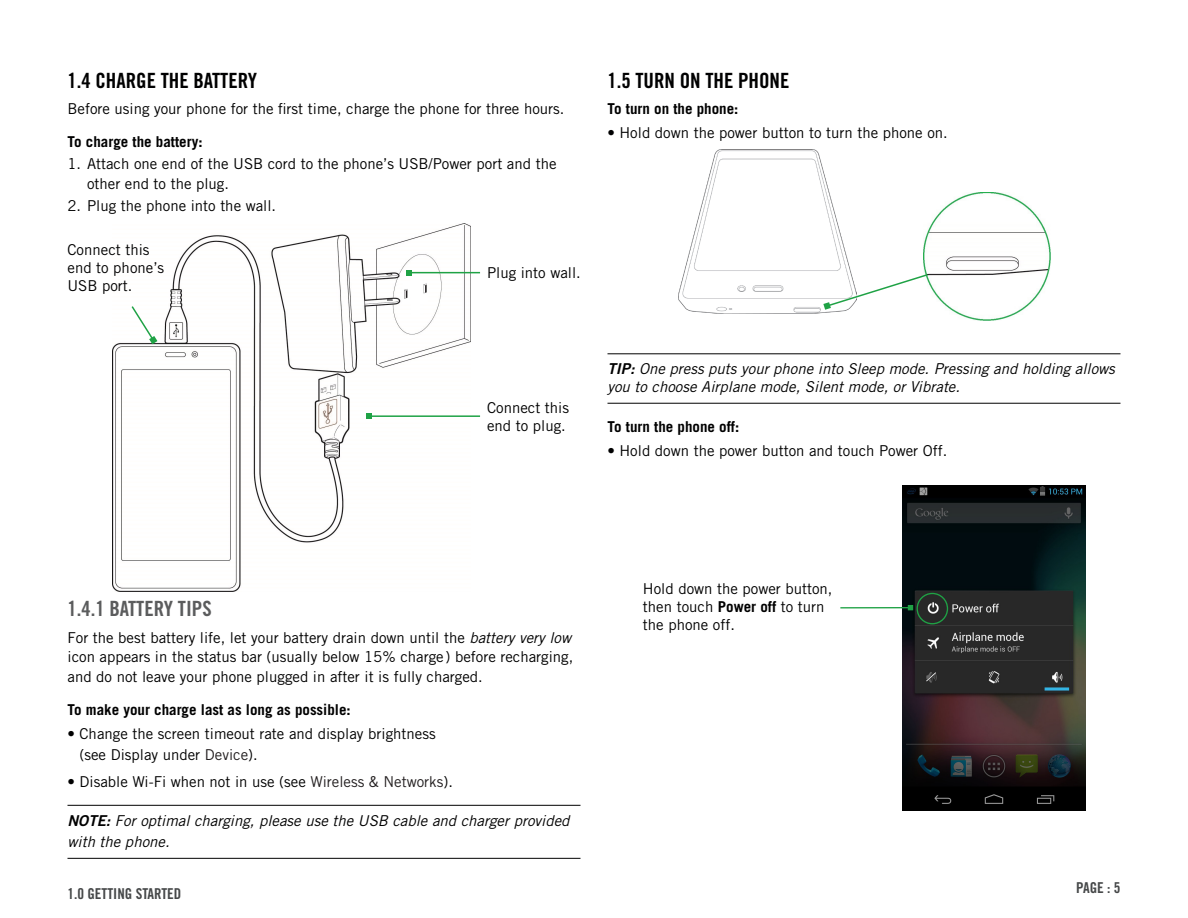
<style>
.page{position:relative;width:1188px;height:918px;background:#fff}
.page>*{position:absolute;margin:0;border:0;box-sizing:border-box;transform-origin:0 0}
.Head_2{font:21px "Trade Gothic LT Pro Bd Cn 20";color:#000001}
.Head_3_Mid_Page{font:21px "Trade Gothic LT Pro Bd Cn 20";color:#5b5c5d}
.Body_Copy{font:15px/19.5px "Trade Gothic LT Pro";color:#000001}
.Tips___Notes{font:italic 15px/18px "Trade Gothic LT Pro";color:#000001}
.Call_Out_-_Flush_Lef{font:15px/18px "Trade Gothic LT Pro";color:#000001}
.Body_Head{font:700 15px "Trade Gothic LT Pro";color:#000001}
.Call_Out_-_Flush_Rig{font:15px/18px "Trade Gothic LT Pro";color:#000001}
.Footer_Text{font:15px "Trade Gothic LT Pro Bd Cn 20";color:#464849}
.s1{font-family:"Trade Gothic LT Pro Bd 2 Obl";font-style:normal}
.s2{font-style:italic}
.s3{color:#231f20}
.s4{font-weight:700}
</style>
<div class="page">
<hr style="left:608px;top:354px;width:512px;height:1px;background:#000001">
<hr style="left:608px;top:403px;width:512px;height:1px;background:#000001">
<hr style="left:68px;top:805px;width:512px;height:1px;background:#000001">
<hr style="left:68px;top:858px;width:512px;height:1px;background:#000001">
<img style="left:113px;top:224px;width:358px;height:367px">
<hr style="left:409px;top:272px;width:71px;height:1px;background:#1fa245">
<svg style="left:406px;top:270px;width:6px;height:6px"></svg>
<hr style="left:369px;top:415px;width:111px;height:2px;background:#1fa245">
<svg style="left:366px;top:413px;width:6px;height:6px"></svg>
<svg style="left:130px;top:305px;width:27px;height:39px"></svg>
<img style="left:902px;top:486px;width:183px;height:324px">
<hr style="left:840px;top:607px;width:71px;height:1px;background:#1fa245">
<svg style="left:908px;top:605px;width:5px;height:5px"></svg>
<div style="left:917px;top:593px;width:31px;height:31px;border:1px solid #1fa245;border-radius:50%"></div>
<img style="left:679px;top:150px;width:173px;height:164px">
<img style="left:924px;top:193px;width:127px;height:127px">
<svg style="left:823px;top:273px;width:106px;height:37px"></svg>
<p class="Head_2" style="left:68px;top:67px;width:191px">1.4 CHARGE THE BATTERY</p>
<p class="Body_Copy" style="left:68px;top:99px;width:498px">Before using your phone for the first time, charge the phone for three hours.</p>
<p class="Body_Head" style="left:68px;top:132px;width:137px">To charge the battery:</p>
<p class="Body_Copy" style="left:87px;top:154px;width:471px;text-indent:-20px">1. Attach one end of the USB cord to the phone’s USB/Power port and the other end to the plug.</p>
<p class="Body_Copy" style="left:68px;top:196px;width:210px">2. Plug the phone into the wall.</p>
<p class="Call_Out_-_Flush_Rig" style="left:68px;top:240px;width:98px">Connect this end to phone’s<br>USB port.</p>
<p class="Call_Out_-_Flush_Lef" style="left:487px;top:264px;width:95px">Plug into wall.</p>
<p class="Call_Out_-_Flush_Lef" style="left:487px;top:399px;width:84px">Connect this end to plug.</p>
<p class="Head_2" style="left:608px;top:67px;width:183px">1.5 TURN ON THE PHONE</p>
<p class="Body_Head" style="left:608px;top:99px;width:132px">To turn on the phone:</p>
<p class="Body_Copy" style="left:608px;top:123px;width:342px">• Hold down the power button to turn the phone on.</p>
<p class="Tips___Notes" style="left:608px;top:360px;width:509px"><span class="s1">TIP:</span> One press puts your phone into Sleep mode. Pressing and holding allows you to choose Airplane mode, Silent mode, or Vibrate.</p>
<p class="Body_Head" style="left:608px;top:417px;width:133px">To turn the phone off:</p>
<p class="Body_Copy" style="left:608px;top:441px;width:341px">• Hold down the power button and touch Power Off.</p>
<p class="Head_3_Mid_Page" style="left:68px;top:596px;width:146px">1.4.1 BATTERY TIPS</p>
<p class="Body_Copy" style="left:68px;top:627px;width:507px">For the best battery life, let your battery drain down until the <span class="s2">battery very low </span>icon appears in the status bar (usually below 15% charge) before recharging, and do not leave your phone plugged in after it is fully charged.</p>
<p class="Body_Head" style="left:68px;top:700px;width:285px">To make your charge last as long as possible:</p>
<p class="Body_Copy" style="left:80px;top:723px;width:358px;line-height:21px;text-indent:-12px">• Change the screen timeout rate and display brightness (see Display under <span class="s3">Device</span>).</p>
<p class="Body_Copy" style="left:68px;top:772px;width:387px">• Disable Wi-Fi when not in use (see <span class="s3">Wireless &amp; Networks</span>).</p>
<p class="Tips___Notes" style="left:68px;top:810px;width:504px;line-height:21.6px"><span class="s1">NOTE:</span> For optimal charging, please use the USB cable and charger provided with the phone.</p>
<p class="Footer_Text" style="left:68px;top:885px;width:115px">1.0 GETTING STARTED</p>
<p class="Call_Out_-_Flush_Lef" style="left:643px;top:579px;width:191px">Hold down the power button, then touch <span class="s4">Power off</span> to turn the phone off.</p>
<p class="Footer_Text" style="left:1076px;top:879px;width:46px">PAGE : 5</p>
</div>
